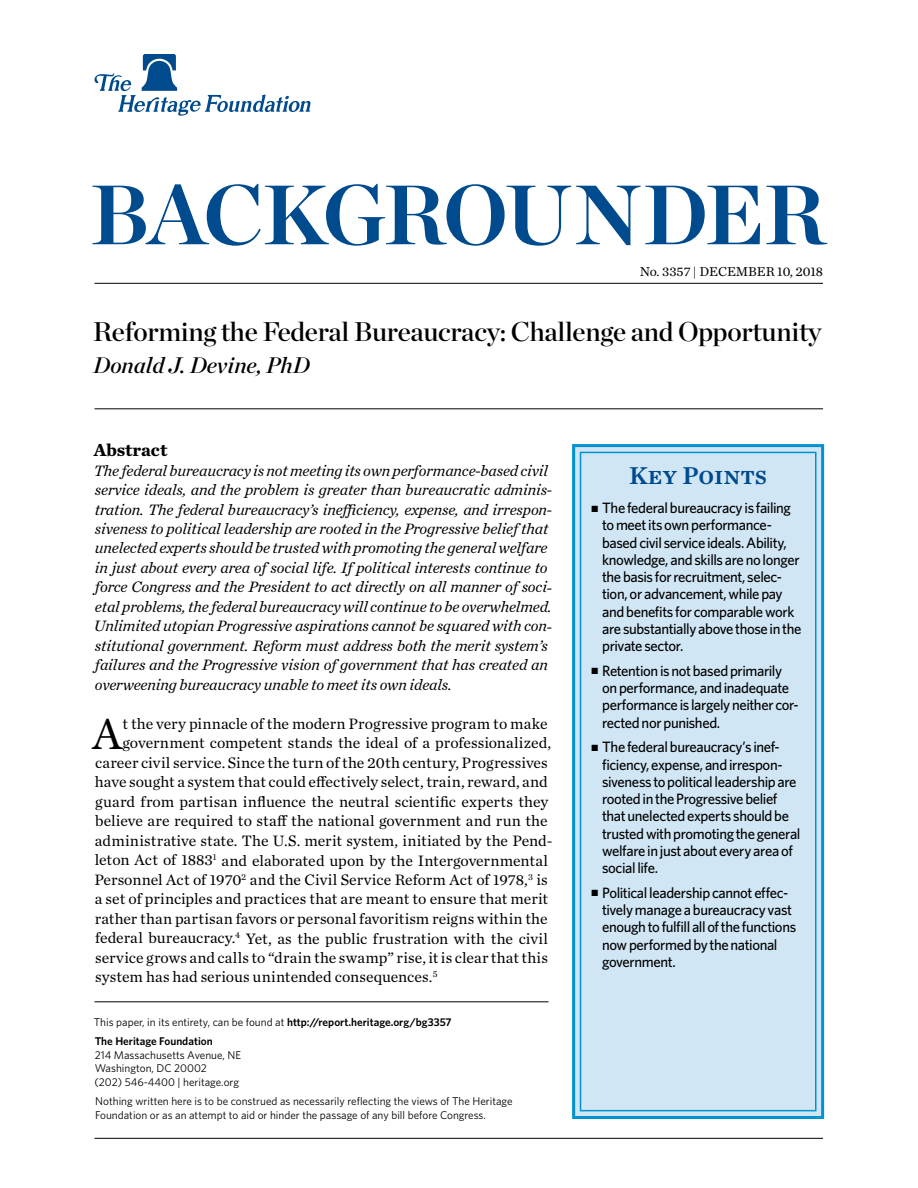
<style>
.page{position:relative;width:918px;height:1188px;background:#fff}
.page>*{position:absolute;margin:0;border:0;box-sizing:border-box;transform-origin:0 0}
.t1{font:84px "Chronicle Display Bold SC800";letter-spacing:-.025em;color:#004b8d}
.t2{font:45.45px "Chronicle Text G1";color:#000}
.t3{font:27px "Chronicle Display Semi";letter-spacing:-.01em;color:#000}
.t4{font:25.5px "Chronicle Text G1 Semi";color:#004b8d}
.t5{font:italic 22.5px "Chronicle Display Semi";color:#000}
.t6{font:700 18px "Chronicle Text G1";color:#000}
.t7{font:15.75px "Chronicle Text G1";letter-spacing:.005em;color:#000}
.t8{font:italic 15.75px/19.5px "Chronicle Text G1";letter-spacing:-.01em;color:#000}
.t9{font:500 15px/17.2px "Whitney";letter-spacing:-.025em;color:#000}
.t10{font:13.5px "Chronicle Text G1";color:#000}
.t11{font:11.25px/13.5px "Whitney";color:#000}
.t12{font:600 11.25px/19.5px "Whitney";color:#000}
.s1{font-weight:400}
</style>
<div class="page">
<svg style="left:94px;top:54px;width:217px;height:62px"></svg>
<div style="left:572px;top:444px;width:252px;height:675px;background:#d0e6f4;border:3px solid #0093d0"></div>
<div style="left:580px;top:452px;width:237px;height:659px;border:2px solid #0093d0"></div>
<hr style="left:94px;top:1138px;width:729px;height:1px;background:#000">
<hr style="left:94px;top:283px;width:729px;height:1px;background:#000">
<hr style="left:94px;top:409px;width:729px;height:1px;background:#000">
<hr style="left:94px;top:1002px;width:455px;height:1px;background:#000">
<h1 class="t1" style="left:90px;top:147px;width:737px">BACKGROUNDER</h1>
<p class="t10" style="left:640px;top:262px;width:185px">No. 3357 | December 10, 2018</p>
<h3 class="t3" style="left:93px;top:311px;width:730px">Reforming the Federal Bureaucracy: Challenge and Opportunity</h3>
<h3 class="t5" style="left:93px;top:347px;width:218px">Donald J. Devine, PhD</h3>
<p class="t6" style="left:94px;top:435px;width:75px">Abstract</p>
<p class="t8" style="left:94px;top:460px;width:460px">The federal bureaucracy is not meeting its own performance-based civil service ideals, and the problem is greater than bureaucratic adminis&shy;tration. The federal bureaucracy’s inefficiency, expense, and irrespon&shy;siveness to political leadership are rooted in the Progressive belief that unelected experts should be trusted with promoting the general welfare in just about every area of social life. If political interests continue to force Congress and the President to act directly on all manner of soci&shy;etal problems, the federal bureaucracy will continue to be overwhelmed.<br>Unlimited utopian Progressive aspirations cannot be squared with con&shy;stitutional government. Reform must address both the merit system’s failures and the Progressive vision of government that has created an overweening bureaucracy unable to meet its own ideals.</p>
<h2 class="t2" style="left:92px;top:699px;width:31px">A</h2>
<p class="t7" style="left:123px;top:712px;width:427px">t the very pinnacle of the modern Progressive program to make</p>
<p class="t7" style="left:123px;top:731px;width:430px">government competent stands the ideal of a professionalized,</p>
<p class="t7" style="left:95px;top:751px;width:454px">career civil service. Since the turn of the 20th century, Progressives</p>
<p class="t7" style="left:95px;top:770px;width:454px">have sought a system that could effectively select, train, reward, and</p>
<p class="t7" style="left:95px;top:790px;width:455px">guard from partisan influence the neutral scientific experts they</p>
<p class="t7" style="left:95px;top:809px;width:454px">believe are required to staff the national government and run the</p>
<p class="t7" style="left:95px;top:829px;width:459px">administrative state. The U.S. merit system, initiated by the Pend-</p>
<p class="t7" style="left:95px;top:848px;width:455px">leton Act of 1883<sup>1</sup> and elaborated upon by the Intergovernmental</p>
<p class="t7" style="left:94px;top:868px;width:455px">Personnel Act of 1970<sup>2</sup> and the Civil Service Reform Act of 1978,<sup>3</sup> is</p>
<p class="t7" style="left:95px;top:887px;width:455px">a set of principles and practices that are meant to ensure that merit</p>
<p class="t7" style="left:95px;top:907px;width:454px">rather than partisan favors or personal favoritism reigns within the</p>
<p class="t7" style="left:95px;top:926px;width:454px">federal bureaucracy.<sup>4</sup> Yet, as the public frustration with the civil</p>
<p class="t7" style="left:95px;top:946px;width:454px">service grows and calls to “drain the swamp” rise, it is clear that this</p>
<p class="t7" style="left:95px;top:965px;width:344px">system has had serious unintended consequences.<sup>5</sup></p>
<p class="t12" style="left:94px;top:1012px;width:359px"><span class="s1">This paper, in its entirety, can be found at</span> http://report.heritage.org/bg3357<br>The Heritage Foundation</p>
<p class="t11" style="left:94px;top:1048px;width:148px">214 Massachusetts Avenue, NE<br>Washington, DC 20002<br>(202) 546-4400 | heritage.org</p>
<p class="t11" style="left:95px;top:1095px;width:419px">Nothing written here is to be construed as necessarily reflecting the views of The Heritage<br>Foundation or as an attempt to aid or hinder the passage of any bill before Congress.</p>
<h3 class="t4" style="left:629px;top:455px;width:139px">Key Points</h3>
<p class="t9" style="left:602px;top:499px;width:201px;text-indent:-11px">■ The federal bureaucracy is failing to meet its own performance&shy;based civil service ideals. Ability, knowledge, and skills are no longer the basis for recruitment, selec&shy;tion, or advancement, while pay and benefits for comparable work are substantially above those in the private sector.</p>
<p class="t9" style="left:602px;top:662px;width:198px;text-indent:-11px">■ Retention is not based primarily on performance, and inadequate performance is largely neither cor&shy;rected nor punished.</p>
<p class="t9" style="left:602px;top:738px;width:200px;text-indent:-11px">■ The federal bureaucracy’s inef&shy;ficiency, expense, and irrespon&shy;siveness to political leadership are rooted in the Progressive belief that unelected experts should be trusted with promoting the general welfare in just about every area of social life.</p>
<p class="t9" style="left:602px;top:884px;width:196px;text-indent:-11px">■ Political leadership cannot effec&shy;tively manage a bureaucracy vast enough to fulfill all of the functions now performed by the national government.</p>
</div>
